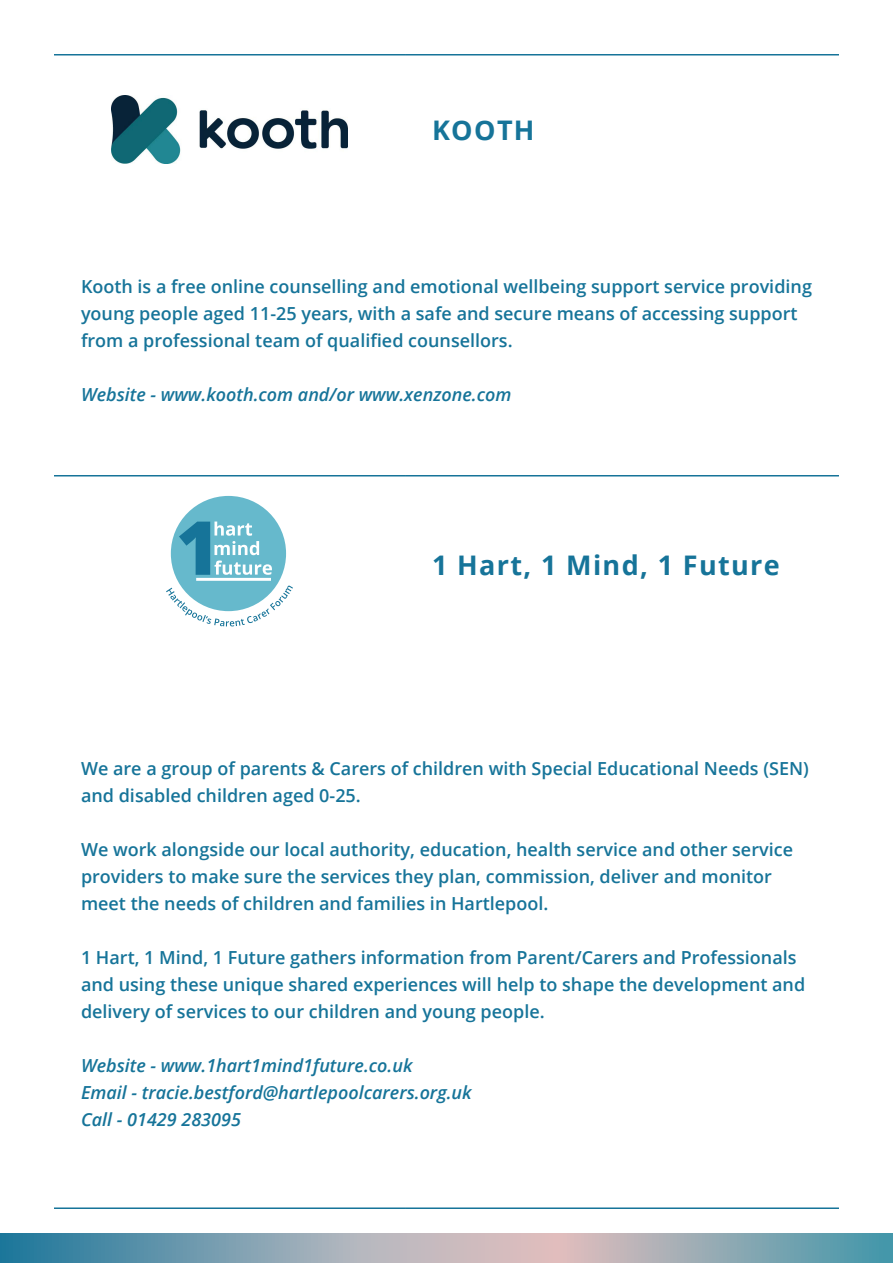
<style>
.page{position:relative;width:893px;height:1263px;background:#fff}
.page>*{position:absolute;margin:0;border:0;box-sizing:border-box;transform-origin:0 0}
.t1{font:700 27px "Open Sans";letter-spacing:.05em;color:#167499}
.Body{font:600 18px/27px "Open Sans";color:#167499}
.URL{font:600 18px/27px "Open Sans";color:#167499}
.URL-2{font:italic 600 18px "Open Sans";color:#167499}
</style>
<div class="page">
<svg style="left:0;top:1233px;width:893px;height:30px;background:#8da6b3"></svg>
<hr style="left:54px;top:54px;width:351px;height:2px;background:#167499">
<hr style="left:405px;top:54px;width:434px;height:2px;background:#167499">
<hr style="left:54px;top:475px;width:351px;height:1px;background:#167499">
<hr style="left:405px;top:475px;width:434px;height:1px;background:#167499">
<hr style="left:54px;top:1207px;width:351px;height:2px;background:#167499">
<hr style="left:405px;top:1207px;width:434px;height:2px;background:#167499">
<img style="left:112px;top:95px;width:235px;height:69px">
<div style="left:171px;top:496px;width:115px;height:115px;background:#66b9cc;border-radius:50%"></div>
<hr style="left:196px;top:578px;width:75px;height:3px;background:#fff">
<svg style="left:166px;top:585px;width:127px;height:41px"></svg>
<svg style="left:179px;top:521px;width:93px;height:54px"></svg>
<p class="t1" style="left:432px;top:111px;width:104px">KOOTH</p>
<p class="URL" style="left:81px;top:272px;width:732px">Kooth is a free online counselling and emotional wellbeing support service providing young people aged 11-25 years, with a safe and secure means of accessing support from a professional team of qualified counsellors.</p>
<p class="URL-2" style="left:81px;top:382px;width:432px">Website - www.kooth.com and/or www.xenzone.com</p>
<p class="t1" style="left:432px;top:546px;width:349px">1 Hart, 1 Mind, 1 Future</p>
<p class="Body" style="left:81px;top:755px;width:729px">We are a group of parents &amp; Carers of children with Special Educational Needs (SEN) and disabled children aged 0-25.</p>
<p class="Body" style="left:81px;top:836px;width:713px">We work alongside our local authority, education, health service and other service providers to make sure the services they plan, commission, deliver and monitor meet the needs of children and families in Hartlepool.</p>
<p class="Body" style="left:81px;top:944px;width:726px">1 Hart, 1 Mind, 1 Future gathers information from Parent/Carers and Professionals and using these unique shared experiences will help to shape the development and delivery of services to our children and young people.</p>
<p class="URL-2" style="left:81px;top:1053px;width:333px">Website - www.1hart1mind1future.co.uk</p>
<p class="URL-2" style="left:81px;top:1080px;width:392px">Email - tracie.bestford@hartlepoolcarers.org.uk</p>
<p class="URL-2" style="left:81px;top:1107px;width:161px">Call - 01429 283095</p>
</div>
